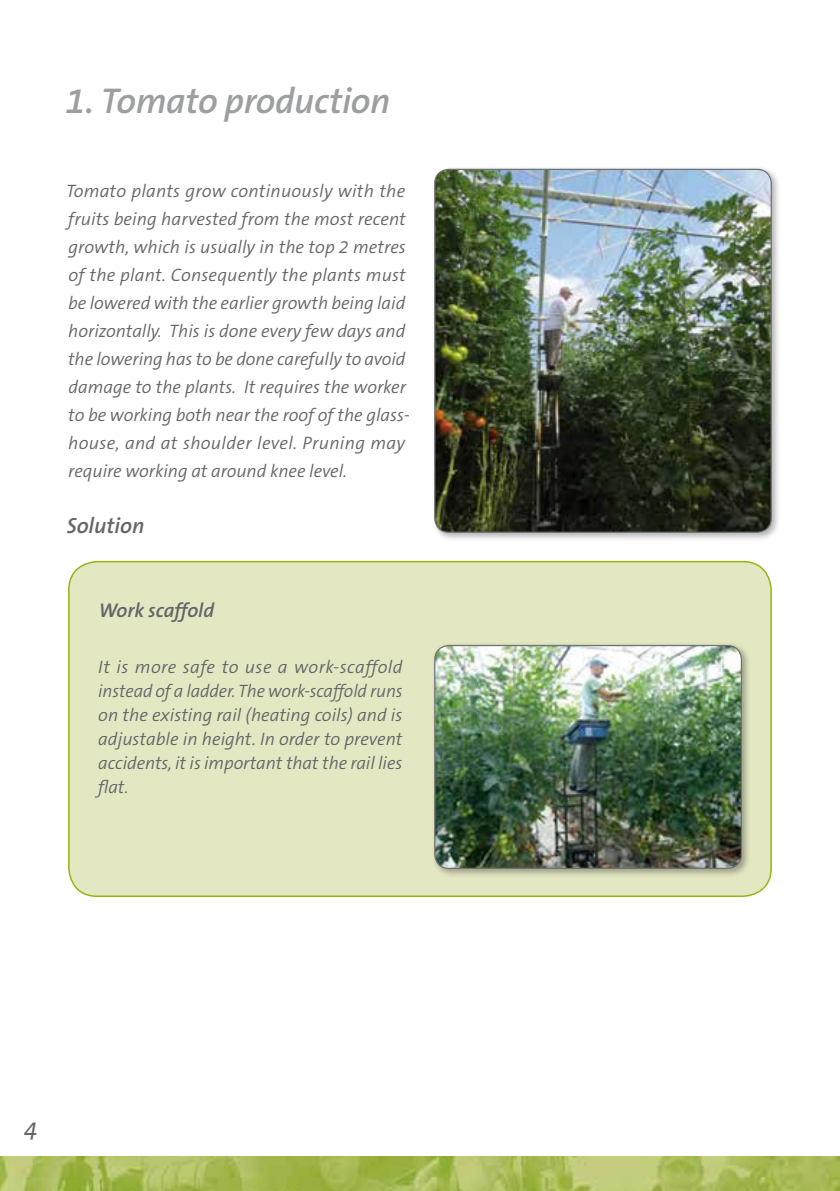
<style>
.page{position:relative;width:840px;height:1191px;background:#fff}
.page>*{position:absolute;margin:0;border:0;box-sizing:border-box;transform-origin:0 0}
.t1{font:italic 600 36px "The Sans B6";letter-spacing:-.01em;color:#9c9e9f}
.t2{font:italic 24px "The Sans";color:#646567}
.t3{font:italic 600 22px "The Sans B6";color:#646567}
.t4{font:italic 600 20px "The Sans B6";color:#646567}
.t5{font:italic 300 18px/28px "The Sans B4";color:#646567}
</style>
<div class="page">
<img style="left:0;top:1157px;width:839px;height:34px">
<div style="left:430px;top:165px;width:350px;height:377px;background:#000;opacity:.3"></div>
<img style="left:434px;top:169px;width:336px;height:363px">
<div style="left:434px;top:169px;width:337px;height:364px;border:1px solid #707172;border-radius:14px"></div>
<div style="left:69px;top:561px;width:701px;height:335px;background:#e3e8c3;border-radius:28px"></div>
<div style="left:68px;top:561px;width:703px;height:336px;border:2px solid #97b314;border-radius:28px"></div>
<div style="left:430px;top:641px;width:320px;height:236px;background:#000;opacity:.3"></div>
<img style="left:434px;top:645px;width:307px;height:223px">
<div style="left:434px;top:645px;width:307px;height:224px;border:1px solid #707172;border-radius:14px"></div>
<h1 class="t1" style="left:65px;top:82px;width:326px">1. Tomato production</h1>
<p class="t5" style="left:66px;top:178px;width:345px">Tomato plants grow continuously with the fruits being harvested from the most recent growth, which is usually in the top 2 metres of the plant. Consequently the plants must be lowered with the earlier growth being laid horizontally. This is done every few days and the lowering has to be done carefully to avoid damage to the plants. It requires the worker to be working both near the roof of the glass&shy;house, and at shoulder level. Pruning may require working at around knee level.</p>
<p class="t3" style="left:67px;top:514px;width:79px">Solution</p>
<p class="t4" style="left:99px;top:599px;width:117px">Work scaffold</p>
<p class="t5" style="left:98px;top:656px;width:306px;line-height:24px;text-align:justify">It is more safe to use a work-scaffold instead of a ladder. The work-scaffold runs on the existing rail (heating coils) and is adjustable in height. In order to prevent accidents, it is important that the rail lies flat.</p>
<h2 class="t2" style="left:25px;top:1106px;width:14px">4</h2>
</div>
